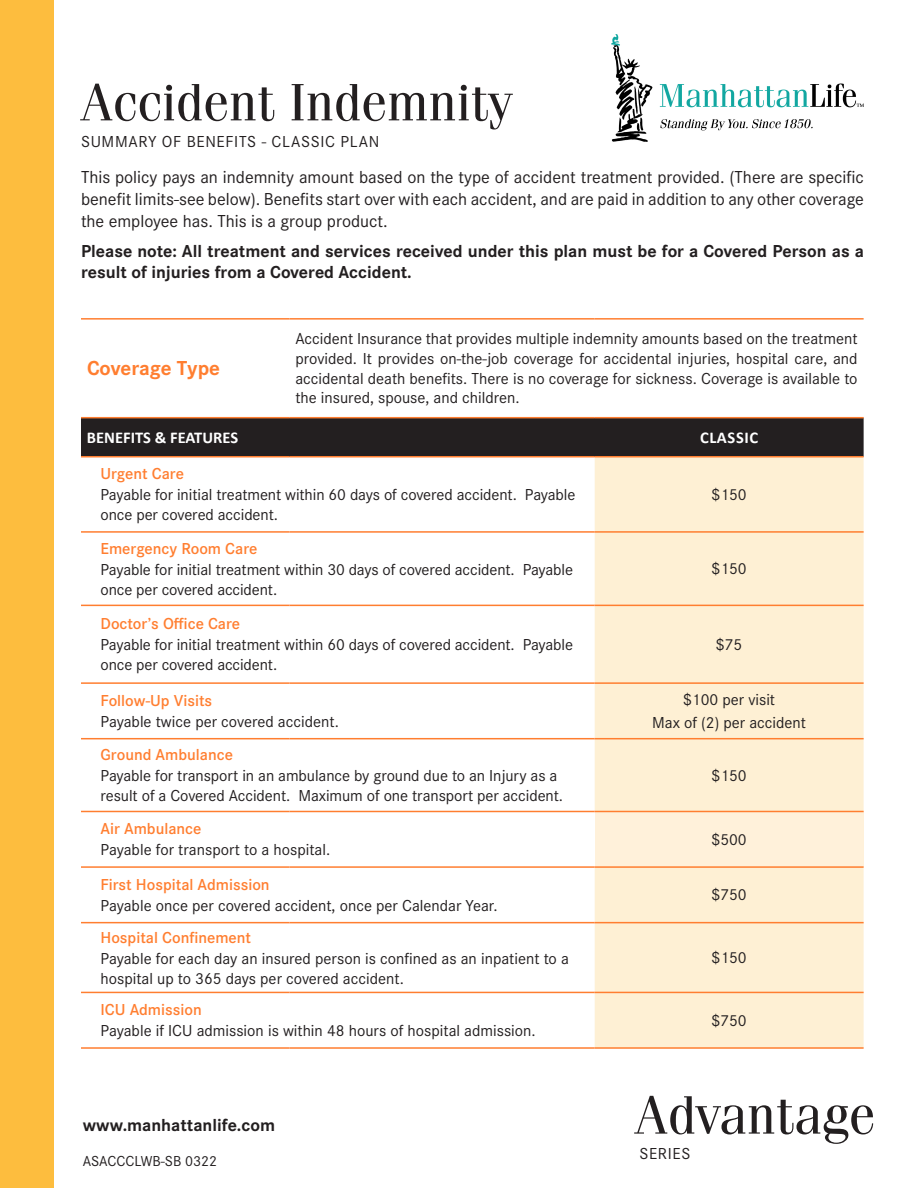
<style>
.page{position:relative;width:918px;height:1188px;background:#fff}
.page>*{position:absolute;margin:0;border:0;box-sizing:border-box;transform-origin:0 0}
.t1{font:54px "Fenice Pro ITC";color:#231f20}
.t2{font:52.5px "Fenice Pro ITC";color:#231f20}
.t3{font:700 21px "Corporate S Pro";color:#ff7e30}
.t4{font:18px/21.6px "Corporate S Pro";color:#231f20;text-align:justify}
.t5{font:700 18px/21.6px "Corporate S Pro";color:#231f20}
.t6{font:16.5px/19.8px "Corporate S Pro";letter-spacing:-.005em;color:#231f20}
.t7{font:600 16.5px "Corporate S Pro";color:#ff7e30}
.t8{font:16.5px "Corporate S Pro";letter-spacing:.04em;color:#231f20}
.t9{font:700 16.5px "Calibri";color:#fff}
.t10{font:700 16.5px "Calibri";letter-spacing:.04em;color:#fff}
.t11{font:15px "Corporate S Pro";color:#231f20}
</style>
<div class="page">
<div style="left:0;top:0;width:54px;height:1188px;background:#fdbd3e"></div>
<div style="left:81px;top:418px;width:783px;height:38px;background:#231f20"></div>
<div style="left:595px;top:457px;width:269px;height:590px;background:#fef0d4"></div>
<div style="left:595px;top:811px;width:269px;height:56px;background:#fff1da"></div>
<hr style="left:81px;top:682px;width:208px;height:2px;background:#ff7e30">
<hr style="left:289px;top:682px;width:306px;height:2px;background:#ff7e30">
<hr style="left:595px;top:682px;width:269px;height:2px;background:#ff7e30">
<hr style="left:81px;top:738px;width:208px;height:1px;background:#ff7e30">
<hr style="left:289px;top:738px;width:306px;height:1px;background:#ff7e30">
<hr style="left:595px;top:738px;width:269px;height:1px;background:#ff7e30">
<hr style="left:81px;top:318px;width:208px;height:2px;background:#ff7e30">
<hr style="left:289px;top:318px;width:306px;height:2px;background:#ff7e30">
<hr style="left:595px;top:318px;width:269px;height:2px;background:#ff7e30">
<hr style="left:81px;top:417px;width:208px;height:1px;background:#ff7e30">
<hr style="left:289px;top:417px;width:306px;height:1px;background:#ff7e30">
<hr style="left:595px;top:417px;width:269px;height:1px;background:#ff7e30">
<hr style="left:81px;top:456px;width:208px;height:1px;background:#ff7e30">
<hr style="left:289px;top:456px;width:306px;height:1px;background:#ff7e30">
<hr style="left:595px;top:456px;width:269px;height:1px;background:#ff7e30">
<hr style="left:81px;top:531px;width:208px;height:2px;background:#ff7e30">
<hr style="left:289px;top:531px;width:306px;height:2px;background:#ff7e30">
<hr style="left:595px;top:531px;width:269px;height:2px;background:#ff7e30">
<hr style="left:81px;top:605px;width:208px;height:1px;background:#ff7e30">
<hr style="left:289px;top:605px;width:306px;height:1px;background:#ff7e30">
<hr style="left:595px;top:605px;width:269px;height:1px;background:#ff7e30">
<hr style="left:81px;top:811px;width:208px;height:1px;background:#ff7e30">
<hr style="left:289px;top:811px;width:306px;height:1px;background:#ff7e30">
<hr style="left:595px;top:811px;width:269px;height:1px;background:#ff7e30">
<hr style="left:81px;top:866px;width:208px;height:2px;background:#ff7e30">
<hr style="left:289px;top:866px;width:306px;height:2px;background:#ff7e30">
<hr style="left:595px;top:866px;width:269px;height:2px;background:#ff7e30">
<hr style="left:81px;top:922px;width:208px;height:1px;background:#ff7e30">
<hr style="left:289px;top:922px;width:306px;height:1px;background:#ff7e30">
<hr style="left:595px;top:922px;width:269px;height:1px;background:#ff7e30">
<hr style="left:81px;top:992px;width:208px;height:1px;background:#ff7e30">
<hr style="left:289px;top:992px;width:306px;height:1px;background:#ff7e30">
<hr style="left:595px;top:992px;width:269px;height:1px;background:#ff7e30">
<hr style="left:81px;top:1047px;width:208px;height:2px;background:#ff7e30">
<hr style="left:289px;top:1047px;width:306px;height:2px;background:#ff7e30">
<hr style="left:595px;top:1047px;width:269px;height:2px;background:#ff7e30">
<img style="left:611px;top:35px;width:253px;height:107px">
<h2 class="t2" style="left:81px;top:70px;width:432px">Accident Indemnity</h2>
<p class="t8" style="left:81px;top:130px;width:300px">SUMMARY OF BENEFITS - CLASSIC PLAN</p>
<p class="t4" style="left:81px;top:165px;width:785px">This policy pays an indemnity amount based on the type of accident treatment provided. (There are specific benefit limits-see below). Benefits start over with each accident, and are paid in addition to any other coverage the employee has. This is a group product.</p>
<p class="t5" style="left:81px;top:238px;width:785px">Please note: All treatment and services received under this plan must be for a Covered Person as a result of injuries from a Covered Accident.</p>
<p class="t3" style="left:87px;top:352px;width:134px">Coverage Type</p>
<p class="t6" style="left:295px;top:328px;width:564px;text-align:justify">Accident Insurance that provides multiple indemnity amounts based on the treatment provided. It provides on-the-job coverage for accidental injuries, hospital care, and accidental death benefits. There is no coverage for sickness. Coverage is available to the insured, spouse, and children.</p>
<p class="t9" style="left:87px;top:427px;width:153px">BENEFITS &amp; FEATURES</p>
<p class="t10" style="left:700px;top:427px;width:60px">CLASSIC</p>
<p class="t7" style="left:100px;top:462px;width:85px">Urgent Care</p>
<p class="t6" style="left:100px;top:484px;width:476px">Payable for initial treatment within 60 days of covered accident. Payable once per covered accident.</p>
<p class="t6" style="left:712px;top:483px;width:37px">$150</p>
<p class="t7" style="left:100px;top:536px;width:158px">Emergency Room Care</p>
<p class="t6" style="left:100px;top:558px;width:474px">Payable for initial treatment within 30 days of covered accident. Payable once per covered accident.</p>
<p class="t6" style="left:712px;top:558px;width:37px">$150</p>
<p class="t7" style="left:100px;top:612px;width:141px">Doctor’s Office Care</p>
<p class="t6" style="left:100px;top:634px;width:474px">Payable for initial treatment within 60 days of covered accident. Payable once per covered accident.</p>
<p class="t6" style="left:716px;top:633px;width:28px">$75</p>
<p class="t7" style="left:100px;top:688px;width:113px">Follow-Up Visits</p>
<p class="t6" style="left:100px;top:710px;width:240px">Payable twice per covered accident.</p>
<p class="t6" style="left:652px;top:686px;width:155px;line-height:23.5px;text-align:center">$100 per visit<br>Max of (2) per accident</p>
<p class="t7" style="left:101px;top:743px;width:134px">Ground Ambulance</p>
<p class="t6" style="left:101px;top:765px;width:464px">Payable for transport in an ambulance by ground due to an Injury as a result of a Covered Accident. Maximum of one transport per accident.</p>
<p class="t6" style="left:712px;top:764px;width:37px">$150</p>
<p class="t7" style="left:101px;top:817px;width:103px">Air Ambulance</p>
<p class="t6" style="left:101px;top:839px;width:231px">Payable for transport to a hospital.</p>
<p class="t6" style="left:712px;top:828px;width:37px">$500</p>
<p class="t7" style="left:101px;top:872px;width:171px">First Hospital Admission</p>
<p class="t6" style="left:101px;top:894px;width:399px">Payable once per covered accident, once per Calendar Year.</p>
<p class="t6" style="left:712px;top:884px;width:37px">$750</p>
<p class="t7" style="left:101px;top:925px;width:152px">Hospital Confinement</p>
<p class="t6" style="left:101px;top:947px;width:470px">Payable for each day an insured person is confined as an inpatient to a hospital up to 365 days per covered accident.</p>
<p class="t6" style="left:712px;top:947px;width:37px">$150</p>
<p class="t7" style="left:101px;top:998px;width:103px">ICU Admission</p>
<p class="t6" style="left:101px;top:1020px;width:437px">Payable if ICU admission is within 48 hours of hospital admission.</p>
<p class="t6" style="left:712px;top:1009px;width:37px">$750</p>
<p class="t5" style="left:83px;top:1112px;width:194px">www.manhattanlife.com</p>
<p class="t11" style="left:83px;top:1150px;width:136px">ASACCCLWB-SB 0322</p>
<h1 class="t1" style="left:635px;top:1082px;width:242px">Advantage</h1>
<p class="t6" style="left:639px;top:1143px;width:53px">SERIES</p>
</div>
